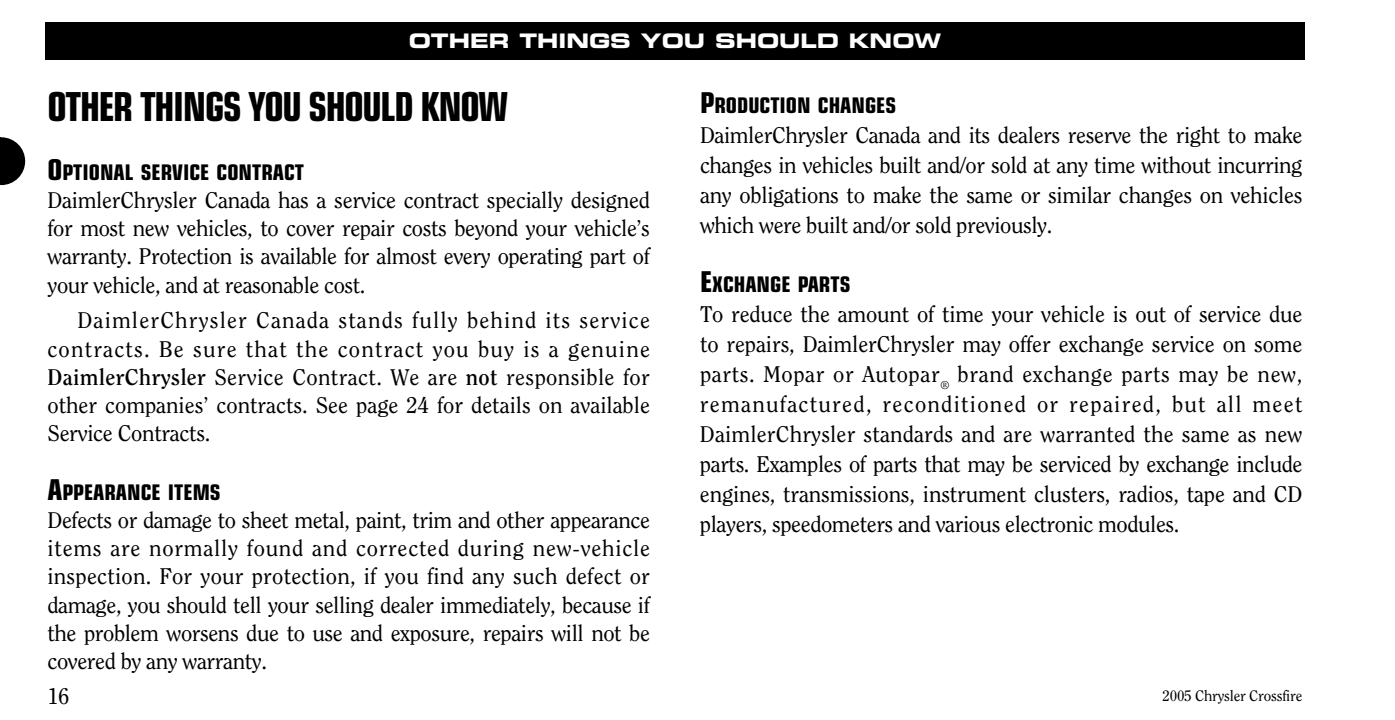
<style>
.page{position:relative;width:1395px;height:720px;background:#fff}
.page>*{position:absolute;margin:0;border:0;box-sizing:border-box;transform-origin:0 0}
.t1{font:700 condensed 40px "Eurostile";letter-spacing:-.035em;color:#000;scale:.93 1}
.t2{font:22.5px/28.2px "Clearface";letter-spacing:-.02em;color:#000;text-align:justify}
.t3{font:700 condensed 21.5px "Eurostile";color:#000}
.t4{font:20px "Eurostile Bold Extended Two";color:#fff}
.t5{font:15px "Clearface";letter-spacing:-.015em;color:#000}
.s1{font-size:28.75px}
.s2{font-weight:700}
</style>
<div class="page">
<div style="left:45px;top:22px;width:1260px;height:38px;background:#000"></div>
<svg style="left:1px;top:137px;width:24px;height:48px"></svg>
<hr style="left:0;top:137px;width:1px;height:48px;background:#000">
<p class="t4" style="left:409px;top:29px;width:534px">OTHER THINGS YOU SHOULD KNOW</p>
<h1 class="t1" style="left:48px;top:92px;width:497px">OTHER THINGS YOU SHOULD KNOW</h1>
<p class="t3" style="left:48px;top:164px;width:258px"><span class="s1">O</span>PTIONAL SERVICE CONTRACT</p>
<p class="t2" style="left:48px;top:187px;width:604px">DaimlerChrysler Canada has a service contract specially designed for most new vehicles, to cover repair costs beyond your vehicle’s warranty. Protection is available for almost every operating part of your vehicle, and at reasonable cost.</p>
<p class="t2" style="left:48px;top:308px;width:604px;text-indent:30px">DaimlerChrysler Canada stands fully behind its service contracts. Be sure that the contract you buy is a genuine <span class="s2">DaimlerChrysler</span> Service Contract. We are <span class="s2">not</span> responsible for other companies’ contracts. See page 24 for details on available Service Contracts.</p>
<p class="t3" style="left:48px;top:484px;width:175px"><span class="s1">A</span>PPEARANCE ITEMS</p>
<p class="t2" style="left:48px;top:507px;width:604px">Defects or damage to sheet metal, paint, trim and other appearance items are normally found and corrected during new-vehicle inspection. For your protection, if you find any such defect or damage, you should tell your selling dealer immediately, because if the problem worsens due to use and exposure, repairs will not be covered by any warranty.</p>
<p class="t3" style="left:700px;top:98px;width:198px"><span class="s1">P</span>RODUCTION CHANGES</p>
<p class="t2" style="left:700px;top:122px;width:604px;line-height:30px">DaimlerChrysler Canada and its dealers reserve the right to make changes in vehicles built and/or sold at any time without incurring any obligations to make the same or similar changes on vehicles which were built and/or sold previously.</p>
<p class="t3" style="left:700px;top:276px;width:152px"><span class="s1">E</span>XCHANGE PARTS</p>
<p class="t2" style="left:700px;top:300px;width:604px;line-height:30px">To reduce the amount of time your vehicle is out of service due to repairs, DaimlerChrysler may offer exchange service on some parts. Mopar or Autopar<sub>®</sub> brand exchange parts may be new, remanufactured, reconditioned or repaired, but all meet DaimlerChrysler standards and are warranted the same as new parts. Examples of parts that may be serviced by exchange include engines, transmissions, instrument clusters, radios, tape and CD players, speedometers and various electronic modules.</p>
<p class="t2" style="left:48px;top:683px;width:24px">16</p>
<p class="t5" style="left:1162px;top:690px;width:142px">2005 Chrysler Crossfire</p>
</div>
